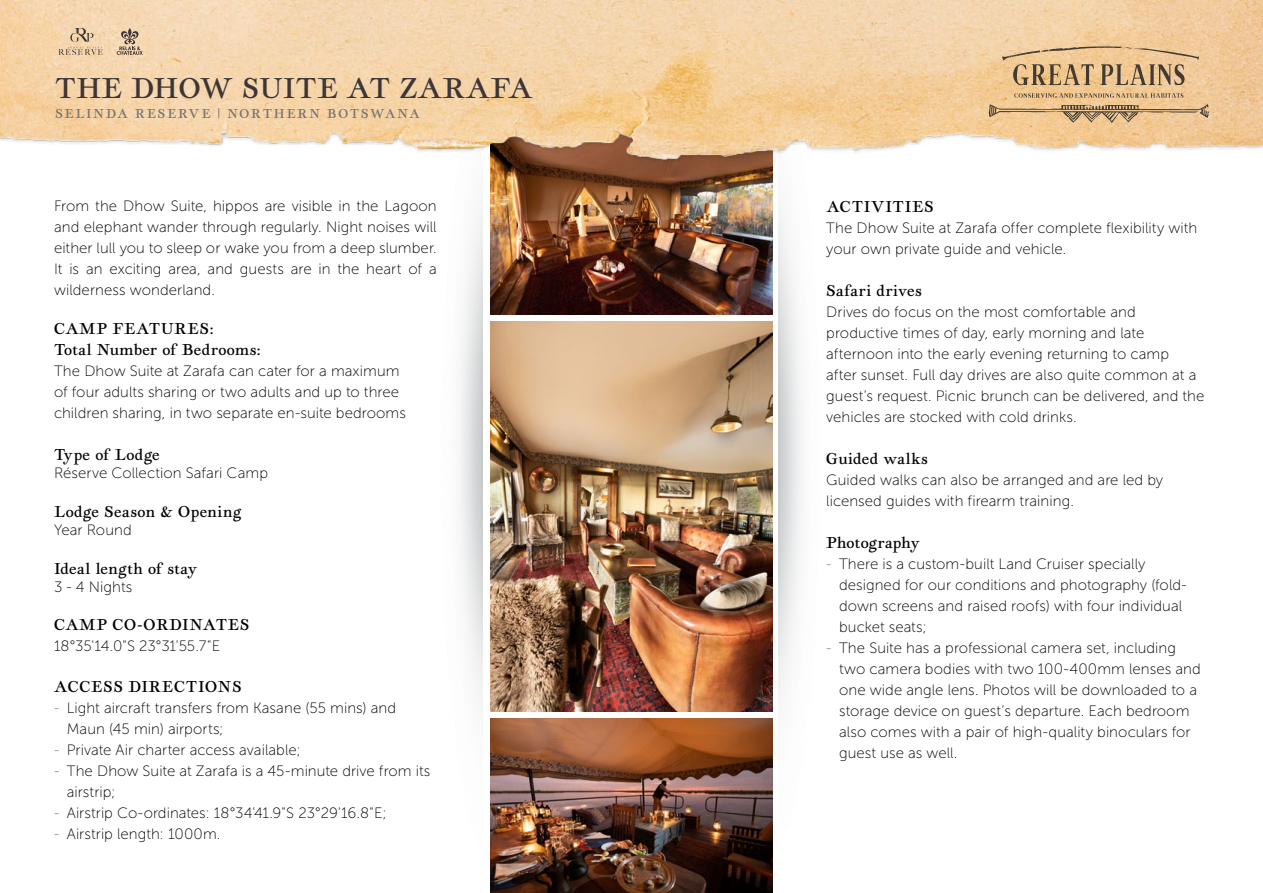
<style>
.page{position:relative;width:1263px;height:893px;background:#fff}
.page>*{position:absolute;margin:0;border:0;box-sizing:border-box;transform-origin:0 0}
.t1{font:30px "Geographica";letter-spacing:.02em;color:#3d3636}
.t2{font:16.5px/21px "Geographica";letter-spacing:.03em;color:#000}
.t3{font:16.5px "Geographica";letter-spacing:.01em;color:#000}
.t4{font:15px/21px "Museo Sans 100";letter-spacing:.005em;color:#000}
.t5{font:13.5px "Geographica";letter-spacing:.12em;color:#737471}
.s1{color:#737471}
</style>
<div class="page">
<img style="left:459px;top:203px;width:33px;height:516px">
<img style="left:770px;top:203px;width:32px;height:516px">
<img style="left:490px;top:175px;width:283px;height:140px">
<img style="left:490px;top:719px;width:283px;height:174px">
<img style="left:490px;top:322px;width:283px;height:390px">
<img style="left:0;top:0;width:1263px;height:175px">
<svg style="left:1014px;top:93px;width:169px;height:5px"></svg>
<svg style="left:989px;top:104px;width:220px;height:19px;background:#cdab80"></svg>
<svg style="left:1002px;top:46px;width:197px;height:39px;background:#d1af83"></svg>
<svg style="left:117px;top:28px;width:26px;height:27px"></svg>
<svg style="left:59px;top:28px;width:44px;height:27px"></svg>
<h1 class="t1" style="left:55px;top:70px;width:479px">THE DHOW SUITE AT ZARAFA</h1>
<p class="t5" style="left:55px;top:105px;width:366px">SELINDA RESERVE | NORTHERN BOTSWANA</p>
<p class="t4" style="left:54px;top:196px;width:384px;text-align:justify">From the Dhow Suite, hippos are visible in the Lagoon and elephant wander through regularly. Night noises will either lull you to sleep or wake you from a deep slumber.<br>It is an exciting area, and guests are in the heart of a wilderness wonderland.</p>
<p class="t2" style="left:54px;top:318px;width:208px">CAMP FEATURES:<br>Total Number of Bedrooms:</p>
<p class="t4" style="left:54px;top:361px;width:353px">The Dhow Suite at Zarafa can cater for a maximum of four adults sharing or two adults and up to three children sharing, in two separate en-suite bedrooms</p>
<p class="t2" style="left:54px;top:444px;width:107px">Type of Lodge</p>
<p class="t4" style="left:54px;top:463px;width:216px">Réserve Collection Safari Camp</p>
<p class="t2" style="left:54px;top:501px;width:189px">Lodge Season &amp; Opening</p>
<p class="t4" style="left:54px;top:520px;width:79px">Year Round</p>
<p class="t3" style="left:54px;top:559px;width:145px">Ideal length of stay</p>
<p class="t4" style="left:54px;top:577px;width:80px">3 - 4 Nights</p>
<p class="t2" style="left:54px;top:614px;width:197px">CAMP CO-ORDINATES</p>
<p class="t4" style="left:54px;top:636px;width:168px">18°35'14.0"S 23°31'55.7"E</p>
<p class="t2" style="left:54px;top:676px;width:189px">ACCESS DIRECTIONS</p>
<p class="t4" style="left:67px;top:697px;width:331px;text-indent:-13px"><span class="s1">-</span> Light aircraft transfers from Kasane (55 mins) and<br>Maun (45 min) airports;</p>
<p class="t4" style="left:54px;top:739px;width:248px"><span class="s1">-</span> Private Air charter access available;</p>
<p class="t4" style="left:67px;top:760px;width:365px;text-indent:-13px"><span class="s1">-</span> The Dhow Suite at Zarafa is a 45-minute drive from its airstrip;</p>
<p class="t4" style="left:54px;top:802px;width:334px"><span class="s1">-</span> Airstrip Co-ordinates: 18°34'41.9"S 23°29'16.8"E;</p>
<p class="t4" style="left:54px;top:823px;width:168px"><span class="s1">-</span> Airstrip length: 1000m.</p>
<p class="t2" style="left:826px;top:196px;width:109px">ACTIVITIES</p>
<p class="t4" style="left:826px;top:217px;width:372px">The Dhow Suite at Zarafa offer complete flexibility with your own private guide and vehicle.</p>
<p class="t2" style="left:826px;top:280px;width:97px">Safari drives</p>
<p class="t4" style="left:826px;top:301px;width:380px">Drives do focus on the most comfortable and productive times of day, early morning and late afternoon into the early evening returning to camp<br>after sunset. Full day drives are also quite common at a guest’s request. Picnic brunch can be delivered, and the vehicles are stocked with cold drinks.</p>
<p class="t2" style="left:826px;top:448px;width:103px">Guided walks</p>
<p class="t4" style="left:826px;top:469px;width:338px">Guided walks can also be arranged and are led by licensed guides with firearm training.</p>
<p class="t3" style="left:826px;top:533px;width:95px">Photography</p>
<p class="t4" style="left:839px;top:553px;width:349px;text-indent:-13px"><span class="s1">-</span> There is a custom-built Land Cruiser specially designed for our conditions and photography (fold&shy;down screens and raised roofs) with four individual bucket seats;</p>
<p class="t4" style="left:839px;top:637px;width:363px;text-indent:-13px"><span class="s1">-</span> The Suite has a professional camera set, including two camera bodies with two 100-400mm lenses and one wide angle lens. Photos will be downloaded to a storage device on guest’s departure. Each bedroom also comes with a pair of high-quality binoculars for guest use as well.</p>
</div>
